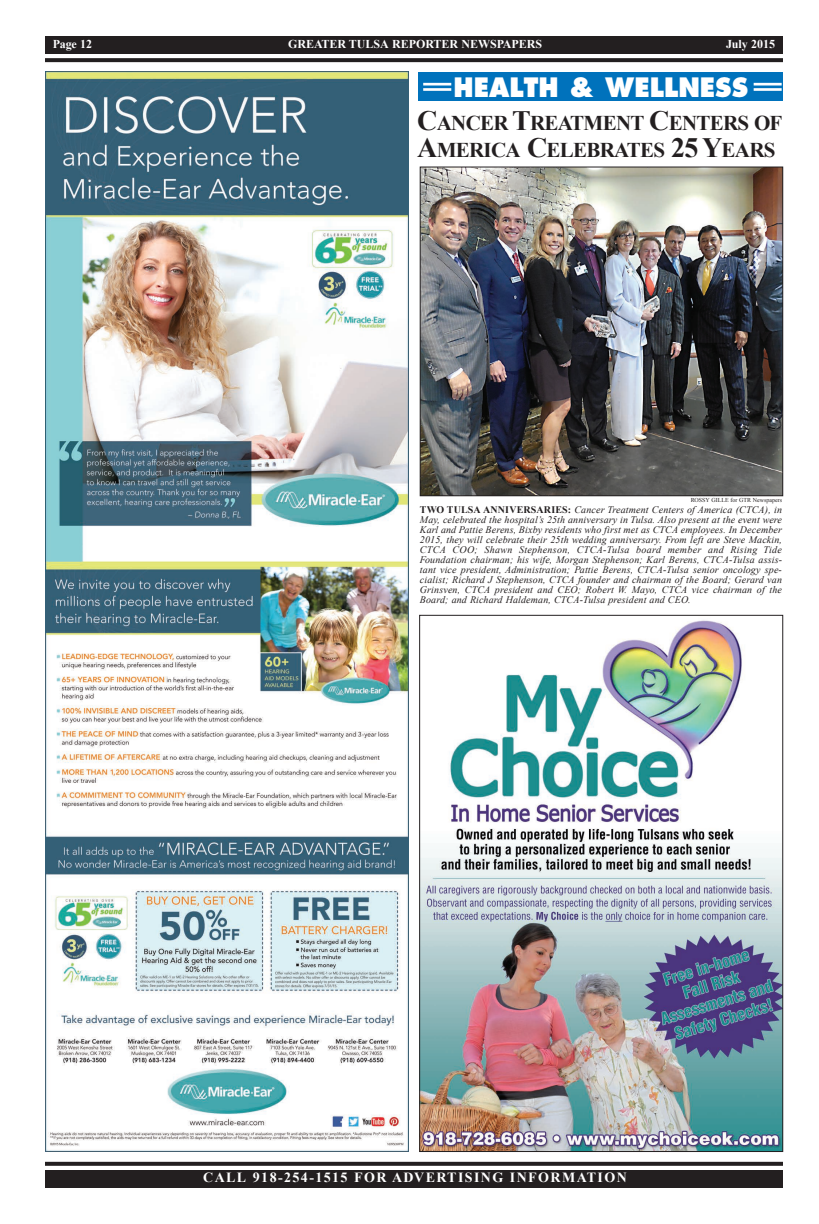
<style>
.page{position:relative;width:819px;height:1224px;background:#fff}
.page>*{position:absolute;margin:0;border:0;box-sizing:border-box;transform-origin:0 0}
.t1{font:800 26px "Futura";color:#fff;scale:.95 1}
.t2{font:700 21px/27px "Times New Roman";letter-spacing:-.035em;color:#231f20}
.t3{font:700 14px "Times New Roman";letter-spacing:.1em;color:#fff}
.t4{font:700 12px "Times New Roman";color:#fff}
.t5{font:italic 10px/10px "Times New Roman";letter-spacing:.015em;color:#231f20;text-align:justify}
.t6{font:6px "Times New Roman";color:#231f20}
.s1{font-size:28px}
.s2{font-weight:700;font-style:normal}
</style>
<div class="page">
<div style="left:45px;top:36px;width:738px;height:18px;background:#231f20"></div>
<svg style="left:45px;top:58px;width:738px;height:4px;background:#2a2728"></svg>
<div style="left:45px;top:1170px;width:738px;height:18px;background:#231f20"></div>
<svg style="left:45px;top:1162px;width:738px;height:4px;background:#2d292a"></svg>
<div style="left:419px;top:72px;width:364px;height:29px;background:#0072bc"></div>
<hr style="left:754px;top:88px;width:28px;height:3px;background:#fff">
<hr style="left:754px;top:83px;width:28px;height:3px;background:#fff">
<hr style="left:423px;top:88px;width:28px;height:3px;background:#fff">
<hr style="left:423px;top:83px;width:28px;height:3px;background:#fff">
<img style="left:45px;top:72px;width:364px;height:1080px">
<img style="left:422px;top:169px;width:359px;height:325px">
<div style="left:420px;top:167px;width:363px;height:329px;border:1px solid #231f20"></div>
<img style="left:421px;top:620px;width:360px;height:530px">
<p class="t4" style="left:53px;top:36px;width:41px">Page 12</p>
<p class="t4" style="left:288px;top:36px;width:255px">GREATER TULSA REPORTER NEWSPAPERS</p>
<p class="t4" style="left:726px;top:36px;width:50px">July 2015</p>
<h1 class="t1" style="left:454px;top:71px;width:311px">HEALTH &amp; WELLNESS</h1>
<h2 class="t2" style="left:417px;top:109px;width:367px"><span class="s1">C</span>ANCER <span class="s1">T</span>REATMENT <span class="s1">C</span>ENTERS OF<br><span class="s1">A</span>MERICA <span class="s1">C</span>ELEBRATES <span class="s1">25 Y</span>EARS</h2>
<p class="t6" style="left:691px;top:496px;width:93px">ROSSY GILLE for GTR Newspapers</p>
<p class="t5" style="left:420px;top:504px;width:364px"><span class="s2">TWO TULSA ANNIVERSARIES:</span> Cancer Treatment Centers of America (CTCA), in May, celebrated the hospital’s 25th anniversary in Tulsa. Also present at the event were Karl and Pattie Berens, Bixby residents who first met as CTCA employees. In December 2015, they will celebrate their 25th wedding anniversary. From left are Steve Mackin, CTCA COO; Shawn Stephenson, CTCA-Tulsa board member and Rising Tide Foundation chairman; his wife, Morgan Stephenson; Karl Berens, CTCA-Tulsa assis&shy;tant vice president, Administration; Pattie Berens, CTCA-Tulsa senior oncology spe&shy;cialist; Richard J Stephenson, CTCA founder and chairman of the Board; Gerard van Grinsven, CTCA president and CEO; Robert W. Mayo, CTCA vice chairman of the Board; and Richard Haldeman, CTCA-Tulsa president and CEO.</p>
<h3 class="t3" style="left:203px;top:1168px;width:425px">CALL 918-254-1515 FOR ADVERTISING INFORMATION</h3>
</div>
